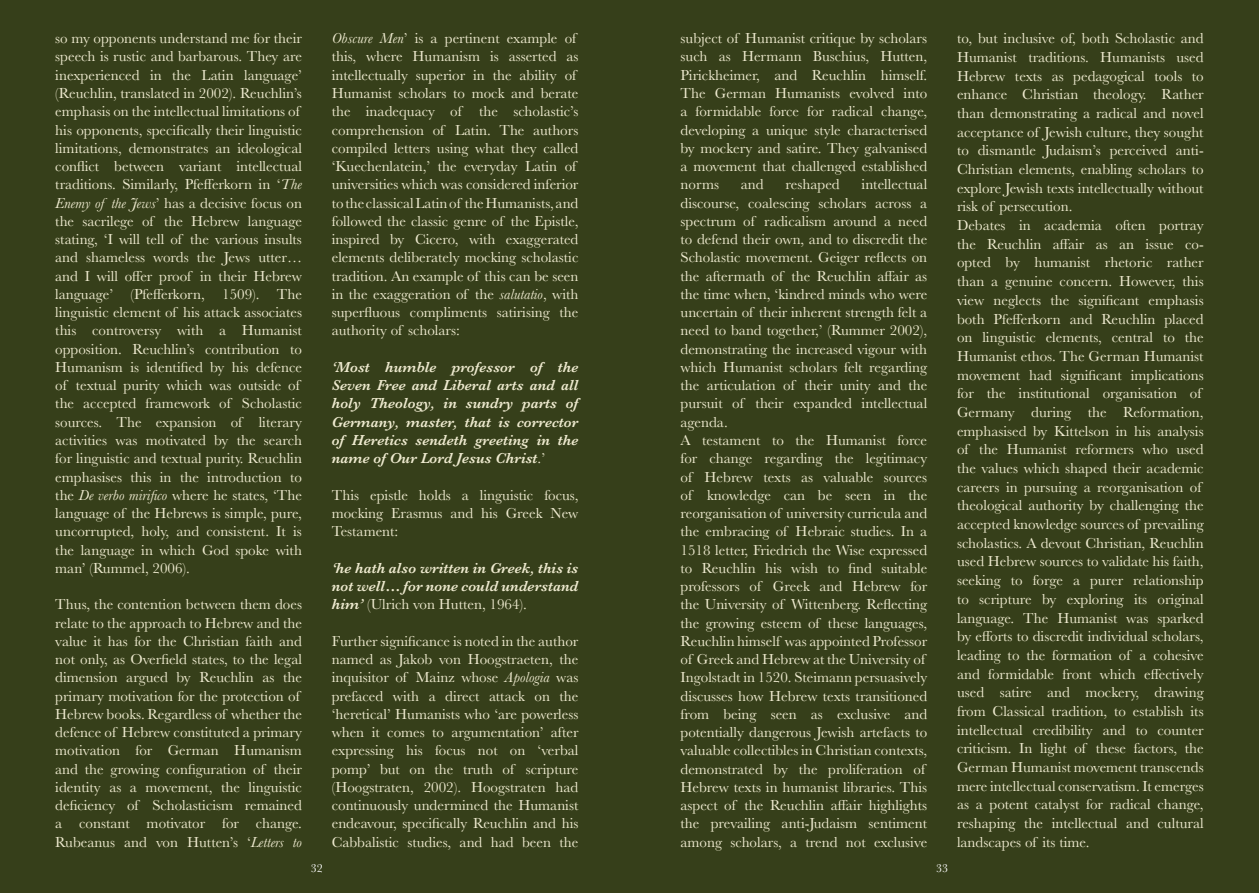
<style>
.page{position:relative;width:1259px;height:893px;background:#363f1a}
.page>*{position:absolute;margin:0;border:0;box-sizing:border-box;transform-origin:0 0}
.NA_paragraph{font:15px/18.3px "Baskerville";color:#eeeacf}
.NA_paragraph-2{font:italic 600 15px/18.3px "Baskerville";color:#eeeacf;text-align:justify}
.NA_paragraph-3{font:12px "Baskerville";color:#fff}
.s1{font-style:italic}
.s2{font-weight:400;font-style:normal}
</style>
<div class="page">
<p class="NA_paragraph" style="left:55px;top:29px;width:248px">so my opponents understand me for their speech is rustic and barbarous. They are inexperienced in the Latin language’ (Reuchlin, translated in 2002). Reuchlin’s emphasis on the intellectual limitations of his opponents, specifically their linguistic limitations, demonstrates an ideological conflict between variant intellectual traditions. Similarly, Pfefferkorn in ‘<span class="s1">The Enemy of the Jews</span>’ has a decisive focus on the sacrilege of the Hebrew language stating, ‘I will tell of the various insults and shameless words the Jews utter… and I will offer proof in their Hebrew language’ (Pfefferkorn, 1509). The linguistic element of his attack associates this controversy with a Humanist opposition. Reuchlin’s contribution to Humanism is identified by his defence of textual purity which was outside of the accepted framework of Scholastic sources. The expansion of literary activities was motivated by the search for linguistic and textual purity. Reuchlin emphasises this in the introduction to the <span class="s1">De verbo mirifico</span> where he states, ‘The language of the Hebrews is simple, pure, uncorrupted, holy, and consistent. It is the language in which God spoke with man’ (Rummel, 2006).</p>
<p class="NA_paragraph" style="left:55px;top:596px;width:248px">Thus, the contention between them does relate to the approach to Hebrew and the value it has for the Christian faith and not only, as Overfield states, to the legal dimension argued by Reuchlin as the primary motivation for the protection of Hebrew books. Regardless of whether the defence of Hebrew constituted a primary motivation for German Humanism and the growing configuration of their identity as a movement, the linguistic deficiency of Scholasticism remained a constant motivator for change.<br>Rubeanus and von Hutten’s ‘<span class="s1">Letters to</span></p>
<p class="NA_paragraph-3" style="left:311px;top:860px;width:13px">32</p>
<p class="NA_paragraph" style="left:332px;top:29px;width:248px"><span class="s1">Obscure Men</span>’ is a pertinent example of this, where Humanism is asserted as intellectually superior in the ability of Humanist scholars to mock and berate the inadequacy of the scholastic’s comprehension of Latin. The authors compiled letters using what they called ‘Kuechenlatein,’ the everyday Latin of universities which was considered inferior to the classical Latin of the Humanists, and followed the classic genre of the Epistle, inspired by Cicero, with exaggerated elements deliberately mocking scholastic tradition. An example of this can be seen in the exaggeration of the <span class="s1">salutatio</span>, with superfluous compliments satirising the authority of scholars:</p>
<p class="NA_paragraph-2" style="left:332px;top:358px;width:248px">‘Most humble professor of the Seven Free and Liberal arts and all holy Theology, in sundry parts of Germany, master, that is corrector of Heretics sendeth greeting in the name of Our Lord Jesus Christ<span class="s2">.’</span></p>
<p class="NA_paragraph" style="left:332px;top:486px;width:248px;text-align:justify">This epistle holds a linguistic focus, mocking Erasmus and his Greek New Testament:</p>
<p class="NA_paragraph-2" style="left:332px;top:559px;width:248px">‘he hath also written in Greek, this is not well… for none could understand him’ <span class="s2">(Ulrich von Hutten, 1964).</span></p>
<p class="NA_paragraph" style="left:332px;top:632px;width:248px;text-align:justify">Further significance is noted in the author named as Jakob von Hoogstraeten, the inquisitor of Mainz whose <span class="s1">Apologia</span> was prefaced with a direct attack on the ‘heretical’ Humanists who ‘are powerless when it comes to argumentation’ after expressing his focus not on ‘verbal pomp’ but on the truth of scripture (Hoogstraten, 2002). Hoogstraten had continuously undermined the Humanist endeavour, specifically Reuchlin and his Cabbalistic studies, and had been the</p>
<p class="NA_paragraph" style="left:680px;top:29px;width:248px;text-align:justify">subject of Humanist critique by scholars such as Hermann Buschius, Hutten, Pirickheimer, and Reuchlin himself.<br>The German Humanists evolved into a formidable force for radical change, developing a unique style characterised by mockery and satire. They galvanised a movement that challenged established norms</p>
<p class="NA_paragraph" style="left:680px;top:176px;width:248px;text-align:justify;text-indent:181px">intellectual discourse, coalescing scholars across a spectrum of radicalism around a need to defend their own, and to discredit the Scholastic movement. Geiger reflects on the aftermath of the Reuchlin affair as the time when, ‘kindred minds who were uncertain of their inherent strength felt a need to band together,’ (Rummer 2002), demonstrating the increased vigour with which Humanist scholars felt regarding the articulation of their unity and the pursuit of their expanded intellectual agenda.</p>
<p class="NA_paragraph" style="left:680px;top:431px;width:248px">A testament to the Humanist force for change regarding the legitimacy of Hebrew texts as valuable sources of knowledge can be seen in the reorganisation of university curricula and the embracing of Hebraic studies. In a 1518 letter, Friedrich the Wise expressed to Reuchlin his wish to find suitable professors of Greek and Hebrew for the University of Wittenberg. Reflecting the growing esteem of these languages, Reuchlin himself was appointed Professor of Greek and Hebrew at the University of Ingolstadt in 1520. Steimann persuasively discusses how Hebrew texts transitioned from being seen as exclusive and potentially dangerous Jewish artefacts to valuable collectibles in Christian contexts, demonstrated by the proliferation of Hebrew texts in humanist libraries. This aspect of the Reuchlin affair highlights the prevailing anti-Judaism sentiment among scholars, a trend not exclusive</p>
<p class="NA_paragraph" style="left:741px;top:176px;width:24px">and</p>
<p class="NA_paragraph" style="left:785px;top:176px;width:56px">reshaped</p>
<p class="NA_paragraph-3" style="left:936px;top:860px;width:13px">33</p>
<p class="NA_paragraph" style="left:957px;top:29px;width:248px;line-height:18.8px;text-align:justify">to, but inclusive of, both Scholastic and Humanist traditions. Humanists used Hebrew texts as pedagogical tools to enhance Christian theology. Rather than demonstrating a radical and novel acceptance of Jewish culture, they sought to dismantle Judaism’s perceived anti-Christian elements, enabling scholars to explore Jewish texts intellectually without risk of persecution.</p>
<p class="NA_paragraph" style="left:957px;top:216px;width:248px;line-height:18.8px">Debates in academia often portray the Reuchlin affair as an issue co&shy;opted by humanist rhetoric rather than a genuine concern. However, this view neglects the significant emphasis both Pfefferkorn and Reuchlin placed on linguistic elements, central to the Humanist ethos. The German Humanist movement had significant implications for the institutional organisation of Germany during the Reformation, emphasised by Kittelson in his analysis of the Humanist reformers who used the values which shaped their academic careers in pursuing a reorganisation of theological authority by challenging the accepted knowledge sources of prevailing scholastics. A devout Christian, Reuchlin used Hebrew sources to validate his faith, seeking to forge a purer relationship to scripture by exploring its original language. The Humanist was sparked by efforts to discredit individual scholars, leading to the formation of a cohesive and formidable front which effectively used satire and mockery, drawing from Classical tradition, to establish its intellectual credibility and to counter criticism. In light of these factors, the German Humanist movement transcends mere intellectual conservatism. It emerges as a potent catalyst for radical change, reshaping the intellectual and cultural landscapes of its time.</p>
</div>
